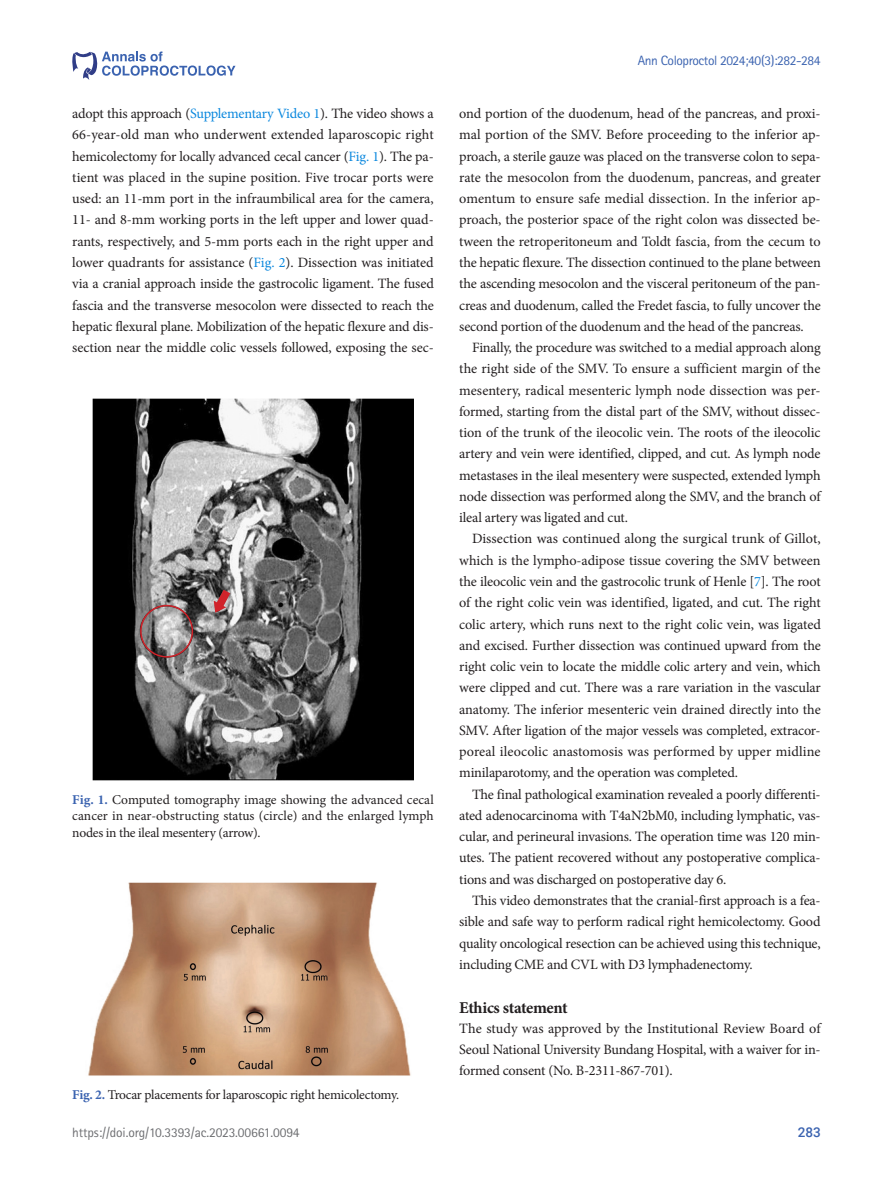
<style>
.page{position:relative;width:893px;height:1191px;background:#fff}
.page>*{position:absolute;margin:0;border:0;box-sizing:border-box;transform-origin:0 0}
.body-sub-title{font:700 16.5px "Minion Pro";letter-spacing:-.025em;color:#231f20}
.body{font:14.25px/21.3px "Minion Pro";letter-spacing:-.015em;color:#231f20;text-align:justify}
.fig-caption{font:13.5px/16.5px "Minion Pro";letter-spacing:-.02em;color:#231f20;text-align:justify}
.t1{font:13.5px "Rotis Sans Serif Std";letter-spacing:-.01em;color:#6c6d70}
.t2{font:13.5px "Rotis Sans Serif Std";letter-spacing:-.03em;color:#3b63b0}
.t3{font:500 13.5px "Roboto";color:#3b63b0}
.s1{color:#0b88de}
.s2{font-weight:700;color:#3b63b0}
</style>
<div class="page">
<img style="left:92px;top:398px;width:322px;height:382px">
<img style="left:88px;top:882px;width:323px;height:194px">
<svg style="left:214px;top:589px;width:16px;height:23px"></svg>
<svg style="left:72px;top:52px;width:163px;height:28px"></svg>
<div style="left:140px;top:605px;width:53px;height:52px;border:2px solid #d1232a;border-radius:50%"></div>
<p class="t2" style="left:638px;top:53px;width:184px">Ann Coloproctol 2024;40(3):282-284</p>
<p class="body" style="left:72px;top:103px;width:363px">adopt this approach (<span class="s1">Supplementary Video 1</span>). The video shows a 66-year-old man who underwent extended laparoscopic right hemicolectomy for locally advanced cecal cancer (<span class="s1">Fig. 1</span>). The pa&shy;tient was placed in the supine position. Five trocar ports were used: an 11-mm port in the infraumbilical area for the camera, 11- and 8-mm working ports in the left upper and lower quad&shy;rants, respectively, and 5-mm ports each in the right upper and lower quadrants for assistance (<span class="s1">Fig. 2</span>). Dissection was initiated via a cranial approach inside the gastrocolic ligament. The fused fascia and the transverse mesocolon were dissected to reach the hepatic flexural plane. Mobilization of the hepatic flexure and dis&shy;section near the middle colic vessels followed, exposing the sec-</p>
<p class="body" style="left:459px;top:103px;width:363px">ond portion of the duodenum, head of the pancreas, and proxi&shy;mal portion of the SMV. Before proceeding to the inferior ap&shy;proach, a sterile gauze was placed on the transverse colon to sepa&shy;rate the mesocolon from the duodenum, pancreas, and greater omentum to ensure safe medial dissection. In the inferior ap&shy;proach, the posterior space of the right colon was dissected be&shy;tween the retroperitoneum and Toldt fascia, from the cecum to the hepatic flexure. The dissection continued to the plane between the ascending mesocolon and the visceral peritoneum of the pan&shy;creas and duodenum, called the Fredet fascia, to fully uncover the second portion of the duodenum and the head of the pancreas.</p>
<p class="body" style="left:459px;top:337px;width:363px;text-indent:13px">Finally, the procedure was switched to a medial approach along the right side of the SMV. To ensure a sufficient margin of the mesentery, radical mesenteric lymph node dissection was per&shy;formed, starting from the distal part of the SMV, without dissec&shy;tion of the trunk of the ileocolic vein. The roots of the ileocolic artery and vein were identified, clipped, and cut. As lymph node metastases in the ileal mesentery were suspected, extended lymph node dissection was performed along the SMV, and the branch of ileal artery was ligated and cut.</p>
<p class="body" style="left:459px;top:528px;width:363px;text-indent:13px">Dissection was continued along the surgical trunk of Gillot, which is the lympho-adipose tissue covering the SMV between the ileocolic vein and the gastrocolic trunk of Henle [<span class="s1">7</span>]. The root of the right colic vein was identified, ligated, and cut. The right colic artery, which runs next to the right colic vein, was ligated and excised. Further dissection was continued upward from the right colic vein to locate the middle colic artery and vein, which were clipped and cut. There was a rare variation in the vascular anatomy. The inferior mesenteric vein drained directly into the SMV. After ligation of the major vessels was completed, extracor&shy;poreal ileocolic anastomosis was performed by upper midline minilaparotomy, and the operation was completed.</p>
<p class="body" style="left:459px;top:783px;width:363px;text-indent:13px">The final pathological examination revealed a poorly differenti&shy;ated adenocarcinoma with T4aN2bM0, including lymphatic, vas&shy;cular, and perineural invasions. The operation time was 120 min&shy;utes. The patient recovered without any postoperative complica&shy;tions and was discharged on postoperative day 6.</p>
<p class="body" style="left:459px;top:890px;width:363px;text-indent:13px">This video demonstrates that the cranial-first approach is a fea&shy;sible and safe way to perform radical right hemicolectomy. Good quality oncological resection can be achieved using this technique, including CME and CVL with D3 lymphadenectomy.</p>
<p class="body-sub-title" style="left:459px;top:996px;width:110px">Ethics statement</p>
<p class="body" style="left:459px;top:1017px;width:363px">The study was approved by the Institutional Review Board of Seoul National University Bundang Hospital, with a waiver for in&shy;formed consent (No. B-2311-867-701).</p>
<p class="fig-caption" style="left:72px;top:791px;width:363px"><span class="s2">Fig. 1.</span> Computed tomography image showing the advanced cecal cancer in near-obstructing status (circle) and the enlarged lymph nodes in the ileal mesentery (arrow).</p>
<p class="fig-caption" style="left:72px;top:1086px;width:328px"><span class="s2">Fig. 2.</span> Trocar placements for laparoscopic right hemicolectomy.</p>
<p class="t1" style="left:72px;top:1124px;width:229px">https://doi.org/10.3393/ac.2023.00661.0094</p>
<p class="t3" style="left:798px;top:1123px;width:25px">283</p>
</div>
